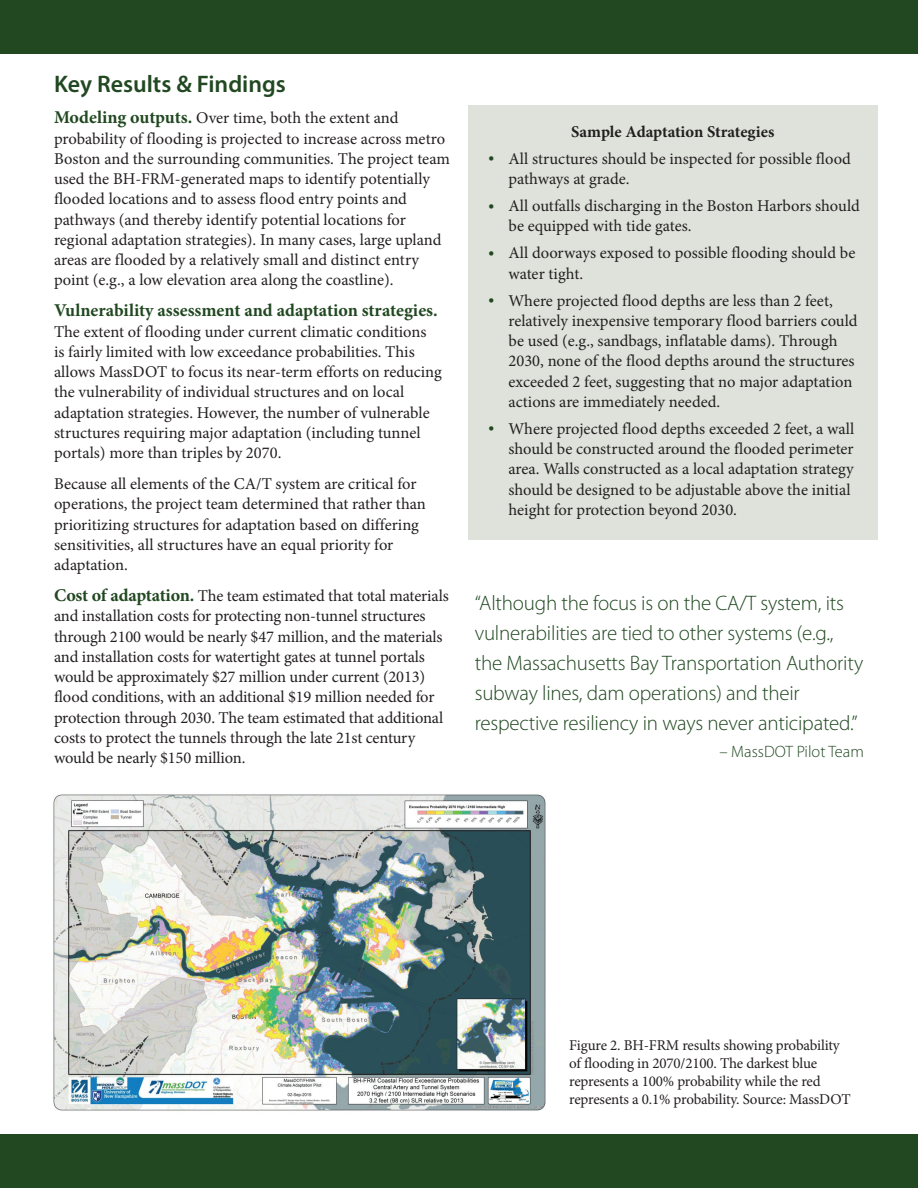
<style>
.page{position:relative;width:918px;height:1188px;background:#fff}
.page>*{position:absolute;margin:0;border:0;box-sizing:border-box;transform-origin:0 0}
.H1_span_columns{font:600 24px "Myriad Pro";color:#214821}
.t1{font:300 21px/30px "Myriad Pro";letter-spacing:-.01em;color:#214821}
.Body{font:700 18px "Minion Pro";color:#214821}
.Body-2{font:16.5px/20.2px "Minion Pro";letter-spacing:-.005em;color:#231f20}
.Body-3{font:700 16.5px "Minion Pro";letter-spacing:-.005em;color:#231f20}
.Quote_Name{font:300 16.5px "Myriad Pro";color:#214821}
.t2{font:15px/18px "Minion Pro";letter-spacing:-.01em;color:#231f20}
.s1{font-weight:700;font-size:18px;color:#214821}
.s2{color:#214821}
</style>
<div class="page">
<div style="left:0;top:0;width:918px;height:54px;background:#214821"></div>
<div style="left:0;top:1134px;width:918px;height:54px;background:#214821"></div>
<div style="left:468px;top:105px;width:410px;height:57px;background:#dee2da"></div>
<div style="left:468px;top:132px;width:410px;height:77px;background:#dee2da"></div>
<div style="left:468px;top:179px;width:410px;height:77px;background:#dee2da"></div>
<div style="left:468px;top:226px;width:410px;height:77px;background:#dee2da"></div>
<div style="left:468px;top:273px;width:410px;height:159px;background:#dee2da"></div>
<div style="left:468px;top:402px;width:410px;height:138px;background:#dee2da"></div>
<img style="left:53px;top:794px;width:493px;height:317px">
<p class="H1_span_columns" style="left:54px;top:69px;width:233px">Key Results &amp; Findings</p>
<p class="Body-2" style="left:54px;top:108px;width:398px"><span class="s1">Modeling outputs.</span> Over time, both the extent and probability of flooding is projected to increase across metro Boston and the surrounding communities. The project team used the BH-FRM-generated maps to identify potentially flooded locations and to assess flood entry points and pathways (and thereby identify potential locations for regional adaptation strategies). In many cases, large upland areas are flooded by a relatively small and distinct entry point (e.g., a low elevation area along the coastline).</p>
<p class="Body" style="left:54px;top:298px;width:385px">Vulnerability assessment and adaptation strategies.</p>
<p class="Body-2" style="left:54px;top:321px;width:389px">The extent of flooding under current climatic conditions<br>is fairly limited with low exceedance probabilities. This allows MassDOT to focus its near-term efforts on reducing the vulnerability of individual structures and on local adaptation strategies. However, the number of vulnerable structures requiring major adaptation (including tunnel portals) more than triples by 2070.</p>
<p class="Body-2" style="left:54px;top:474px;width:373px">Because all elements of the CA/T system are critical for operations, the project team determined that rather than prioritizing structures for adaptation based on differing sensitivities, all structures have an equal priority for adaptation.</p>
<p class="Body-2" style="left:54px;top:586px;width:396px"><span class="s1">Cost of adaptation.</span> The team estimated that total materials and installation costs for protecting non-tunnel structures through 2100 would be nearly $47 million, and the materials and installation costs for watertight gates at tunnel portals would be approximately $27 million under current (2013) flood conditions, with an additional $19 million needed for protection through 2030. The team estimated that additional costs to protect the tunnels through the late 21st century would be nearly $150 million.</p>
<p class="Body-3" style="left:571px;top:120px;width:205px">Sample Adaptation Strategies</p>
<p class="Body-2" style="left:508px;top:148px;width:344px;text-indent:-20px"><span class="s2">•</span> All structures should be inspected for possible flood pathways at grade.</p>
<p class="Body-2" style="left:508px;top:196px;width:353px;text-indent:-20px"><span class="s2">•</span> All outfalls discharging in the Boston Harbors should be equipped with tide gates.</p>
<p class="Body-2" style="left:508px;top:243px;width:348px;text-indent:-20px"><span class="s2">•</span> All doorways exposed to possible flooding should be water tight.</p>
<p class="Body-2" style="left:508px;top:290px;width:351px;text-indent:-20px"><span class="s2">•</span> Where projected flood depths are less than 2 feet, relatively inexpensive temporary flood barriers could be used (e.g., sandbags, inflatable dams). Through 2030, none of the flood depths around the structures exceeded 2 feet, suggesting that no major adaptation actions are immediately needed.</p>
<p class="Body-2" style="left:508px;top:418px;width:347px;text-indent:-20px"><span class="s2">•</span> Where projected flood depths exceeded 2 feet, a wall should be constructed around the flooded perimeter area. Walls constructed as a local adaptation strategy should be designed to be adjustable above the initial height for protection beyond 2030.</p>
<p class="t1" style="left:475px;top:588px;width:390px">“Although the focus is on the CA/T system, its vulnerabilities are tied to other systems (e.g., the Massachusetts Bay Transportation Authority subway lines, dam operations) and their respective resiliency in ways never anticipated.”</p>
<p class="Quote_Name" style="left:719px;top:742px;width:146px">– MassDOT Pilot Team</p>
<p class="t2" style="left:569px;top:1036px;width:283px">Figure 2. BH-FRM results showing probability of flooding in 2070/2100. The darkest blue represents a 100% probability while the red represents a 0.1% probability. Source: MassDOT</p>
</div>
